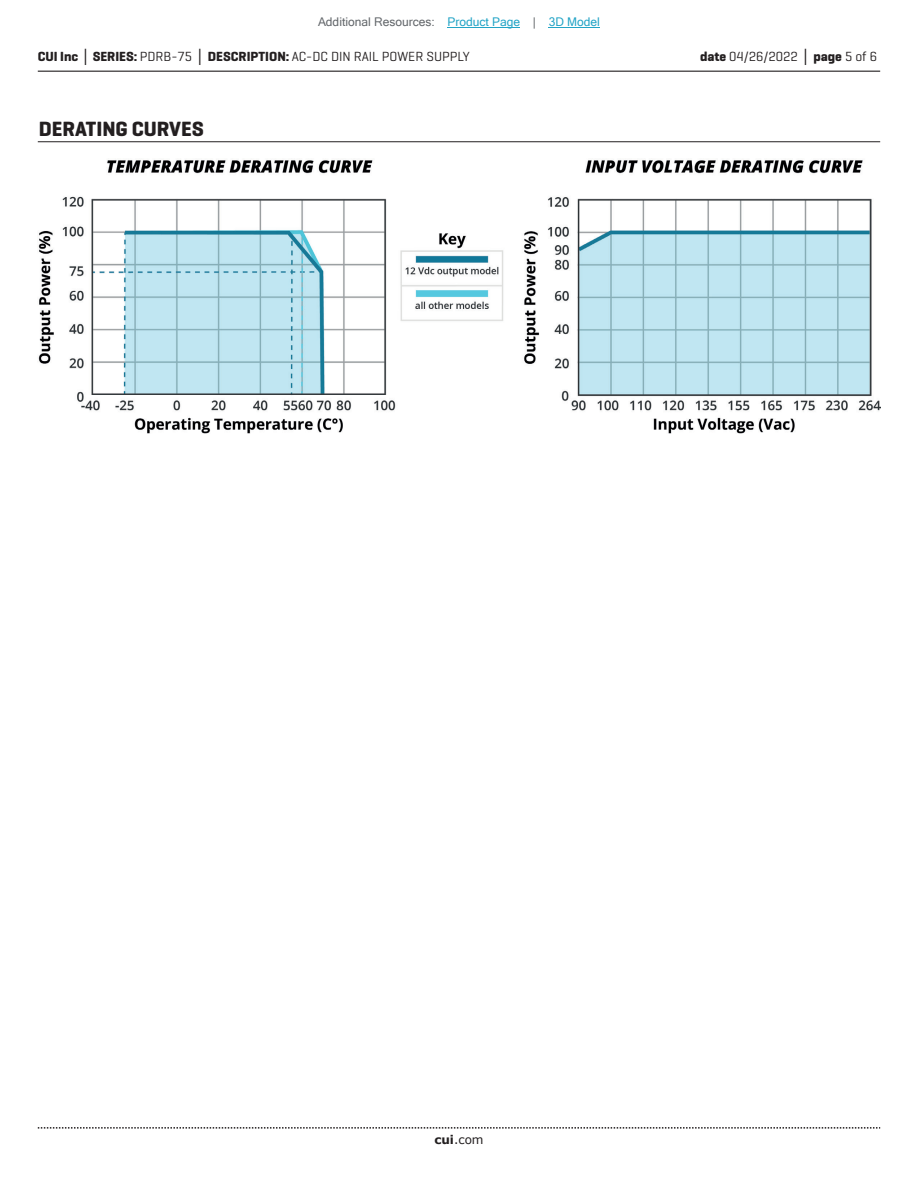
<style>
.page{position:relative;width:918px;height:1188px;background:#fff}
.page>*{position:absolute;margin:0;border:0;box-sizing:border-box;transform-origin:0 0}
.t1{font:700 21px "Geogrotesque";color:#231f20}
.t2{font:13.5px "Geogrotesque";color:#231f20}
.t3{font:12px "Microsoft Sans Serif";color:#63676b}
.t4{font:12px "Verdana";color:#231f20}
.s1{color:#23a4c6}
.s2{font-weight:700}
.s3{font-family:"Verdana";font-weight:700}
</style>
<div class="page">
<hr style="left:38px;top:71px;width:842px;height:1px;background:#231f20">
<svg style="left:38px;top:1127px;width:842px;height:2px"></svg>
<hr style="left:38px;top:141px;width:842px;height:1px;background:#231f20">
<img style="left:38px;top:160px;width:842px;height:274px">
<hr style="left:448px;top:27px;width:72px;height:1px;background:#23a4c6">
<hr style="left:549px;top:27px;width:51px;height:1px;background:#23a4c6">
<p class="t3" style="left:318px;top:15px;width:283px">Additional Resources: <span class="s1">Product Page</span> | <span class="s1">3D Model</span></p>
<p class="t2" style="left:38px;top:48px;width:434px"><span class="s2">CUI Inc</span> <span class="s3">│</span> <span class="s2">SERIES:</span> PDRB-75 <span class="s3">│</span> <span class="s2">DESCRIPTION:</span> AC-DC DIN RAIL POWER SUPPLY</p>
<p class="t2" style="left:700px;top:48px;width:179px"><span class="s2">date</span> 04/26/2022 <span class="s3">│</span> <span class="s2">page</span> 5 of 6</p>
<h1 class="t1" style="left:39px;top:116px;width:167px">DERATING CURVES</h1>
<p class="t4" style="left:434px;top:1131px;width:51px"><span class="s2">cui</span>.com</p>
</div>
